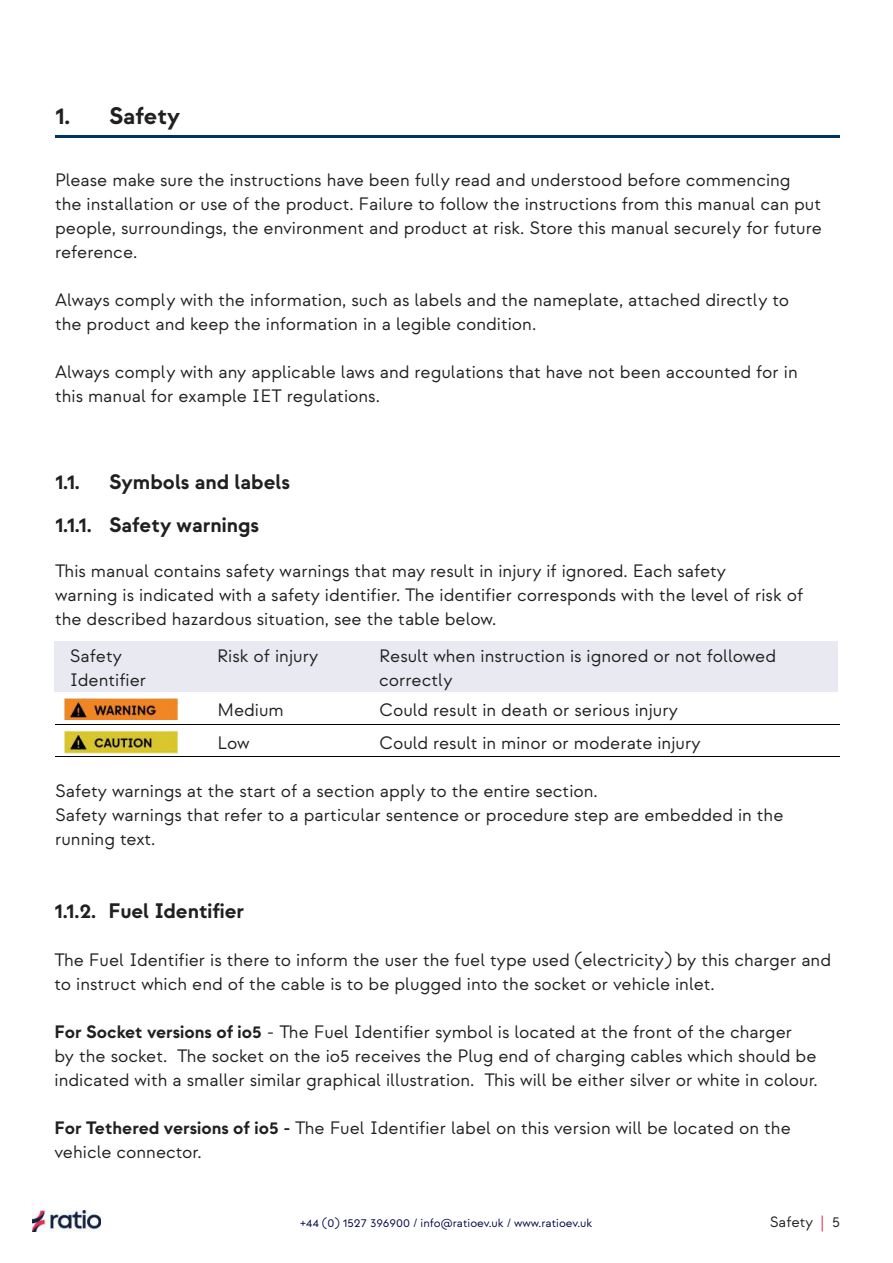
<style>
.page{position:relative;width:893px;height:1263px;background:#fff}
.page>*{position:absolute;margin:0;border:0;box-sizing:border-box;transform-origin:0 0}
.t1{font:700 24px "Strawford";color:#221f1f}
.t2{font:700 21px "Strawford";color:#221f1f}
.t3{font:18px/24px "Strawford";color:#221f1f}
.t4{font:15px "Strawford";color:#221f1f}
.t5{font:12px "Strawford";color:#000045}
.s1{font-weight:700}
.s2{color:#ed1846}
</style>
<div class="page">
<img style="left:32px;top:1210px;width:68px;height:22px">
<hr style="left:55px;top:135px;width:784px;height:2px;background:#003461">
<div style="left:54px;top:641px;width:784px;height:51px;background:#e8e9f1"></div>
<hr style="left:55px;top:724px;width:785px;height:1px;background:#000">
<hr style="left:55px;top:756px;width:785px;height:1px;background:#000">
<img style="left:65px;top:699px;width:113px;height:20px">
<img style="left:65px;top:730px;width:113px;height:24px">
<h1 class="t1" style="left:55px;top:105px;width:127px">1. Safety</h1>
<p class="t3" style="left:55px;top:170px;width:768px">Please make sure the instructions have been fully read and understood before commencing<br>the installation or use of the product. Failure to follow the instructions from this manual can put people, surroundings, the environment and product at risk. Store this manual securely for future reference.</p>
<p class="t3" style="left:55px;top:290px;width:736px">Always comply with the information, such as labels and the nameplate, attached directly to the product and keep the information in a legible condition.</p>
<p class="t3" style="left:55px;top:362px;width:744px">Always comply with any applicable laws and regulations that have not been accounted for in this manual for example IET regulations.</p>
<p class="t2" style="left:55px;top:472px;width:26px">1.1.</p>
<p class="t2" style="left:109px;top:472px;width:182px">Symbols and labels</p>
<p class="t2" style="left:55px;top:514px;width:206px">1.1.1. Safety warnings</p>
<p class="t3" style="left:55px;top:560px;width:750px">This manual contains safety warnings that may result in injury if ignored. Each safety<br>warning is indicated with a safety identifier. The identifier corresponds with the level of risk of the described hazardous situation, see the table below.</p>
<p class="t3" style="left:70px;top:646px;width:53px">Safety</p>
<p class="t3" style="left:217px;top:646px;width:103px">Risk of injury</p>
<p class="t3" style="left:379px;top:646px;width:398px">Result when instruction is ignored or not followed</p>
<p class="t3" style="left:70px;top:670px;width:78px">Identifier</p>
<p class="t3" style="left:379px;top:670px;width:75px">correctly</p>
<p class="t3" style="left:217px;top:699px;width:68px">Medium</p>
<p class="t3" style="left:379px;top:699px;width:300px">Could result in death or serious injury</p>
<p class="t3" style="left:217px;top:732px;width:34px">Low</p>
<p class="t3" style="left:379px;top:732px;width:323px">Could result in minor or moderate injury</p>
<p class="t3" style="left:55px;top:780px;width:730px">Safety warnings at the start of a section apply to the entire section.<br>Safety warnings that refer to a particular sentence or procedure step are embedded in the running text.</p>
<p class="t2" style="left:55px;top:901px;width:191px">1.1.2. Fuel Identifier</p>
<p class="t3" style="left:55px;top:949px;width:778px">The Fuel Identifier is there to inform the user the fuel type used (electricity) by this charger and to instruct which end of the cable is to be plugged into the socket or vehicle inlet.</p>
<p class="t3" style="left:55px;top:1021px;width:765px"><span class="s1">For Socket versions of io5</span> - The Fuel Identifier symbol is located at the front of the charger<br>by the socket. The socket on the io5 receives the Plug end of charging cables which should be indicated with a smaller similar graphical illustration. This will be either silver or white in colour.</p>
<p class="t3" style="left:55px;top:1117px;width:738px"><span class="s1">For Tethered versions of io5 -</span> The Fuel Identifier label on this version will be located on the vehicle connector.</p>
<p class="t5" style="left:301px;top:1217px;width:293px">+44 (0) 1527 396900 / info@ratioev.uk / www.ratioev.uk</p>
<p class="t4" style="left:770px;top:1215px;width:72px">Safety <span class="s2">|</span> 5</p>
</div>
